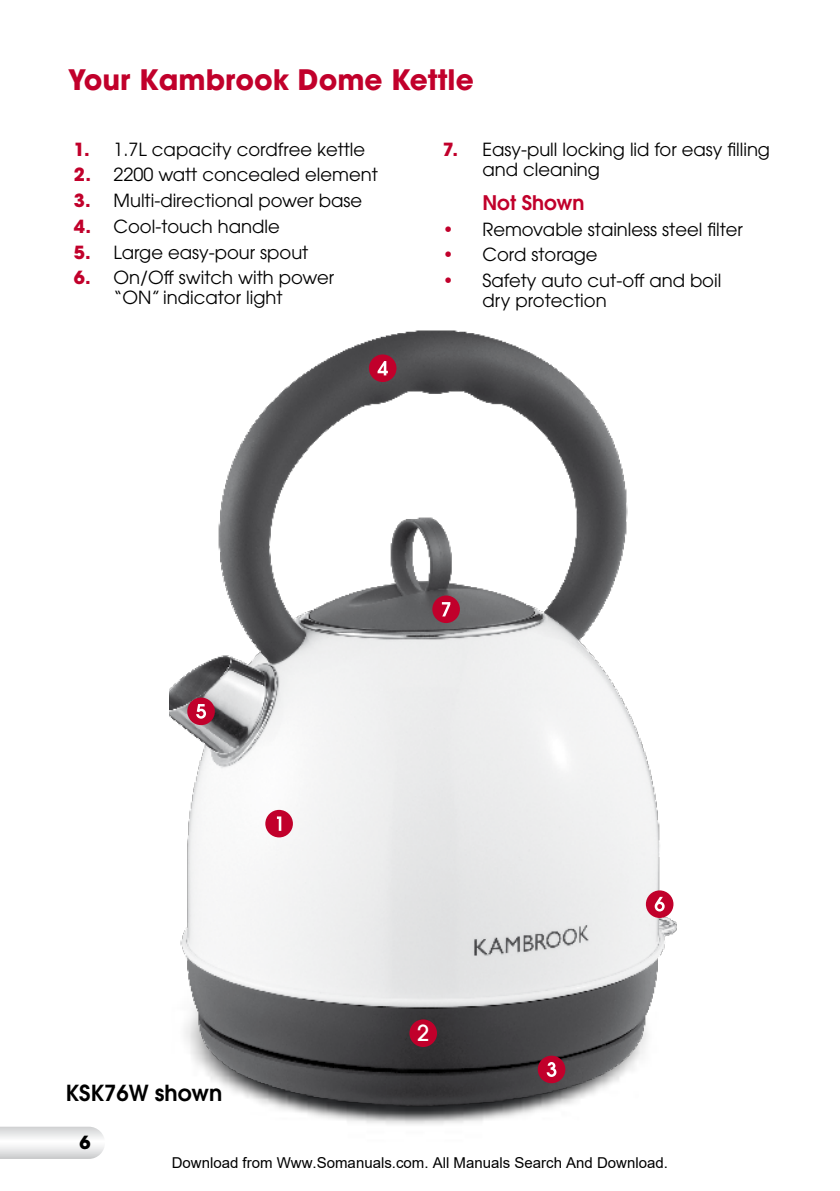
<style>
.page{position:relative;width:840px;height:1191px;background:#fff}
.page>*{position:absolute;margin:0;border:0;box-sizing:border-box;transform-origin:0 0}
.t1{font:700 28px "Avant Garde";color:#c1002b}
.t2{font:600 22px "Avant Garde";color:#000}
.t3{font:500 22px "Avant Garde";color:#fff}
.t4{font:600 20px "Avant Garde";color:#c1002b}
.t5{font:18px/20px "Avant Garde";color:#000}
.t6{font:700 18px "Avant Garde";color:#000}
.t7{font:15px "Arial";color:#000}
.s1{font-weight:700;color:#c1002b}
.s2{color:#c1002b}
</style>
<div class="page">
<svg style="left:0;top:1126px;width:102px;height:32px"></svg>
<img style="left:170px;top:330px;width:507px;height:788px">
<div style="left:265px;top:810px;width:28px;height:27px;background:#c1002b;border-radius:50%"></div>
<svg style="left:277px;top:816px;width:4px;height:15px"></svg>
<div style="left:187px;top:697px;width:28px;height:28px;background:#c1002b;border-radius:50%"></div>
<svg style="left:196px;top:704px;width:10px;height:14px"></svg>
<div style="left:432px;top:595px;width:27px;height:28px;background:#c1002b;border-radius:50%"></div>
<svg style="left:441px;top:602px;width:9px;height:14px"></svg>
<div style="left:409px;top:1019px;width:28px;height:28px;background:#c1002b;border-radius:50%"></div>
<div style="left:645px;top:890px;width:28px;height:28px;background:#c1002b;border-radius:50%"></div>
<svg style="left:654px;top:897px;width:10px;height:14px"></svg>
<div style="left:537px;top:1055px;width:28px;height:28px;background:#c1002b;border-radius:50%"></div>
<svg style="left:546px;top:1062px;width:10px;height:15px"></svg>
<div style="left:369px;top:354px;width:27px;height:28px;background:#c1002b;border-radius:50%"></div>
<svg style="left:377px;top:361px;width:10px;height:14px"></svg>
<h1 class="t1" style="left:68px;top:62px;width:407px">Your Kambrook Dome Kettle</h1>
<p class="t5" style="left:74px;top:139px;width:293px"><span class="s1">1.</span> 1.7L capacity cordfree kettle</p>
<p class="t5" style="left:74px;top:165px;width:305px"><span class="s1">2.</span> 2200 watt concealed element</p>
<p class="t5" style="left:74px;top:190px;width:290px"><span class="s1">3.</span> Multi-directional power base</p>
<p class="t5" style="left:74px;top:216px;width:207px"><span class="s1">4.</span> Cool-touch handle</p>
<p class="t5" style="left:74px;top:242px;width:236px"><span class="s1">5.</span> Large easy-pour spout</p>
<p class="t5" style="left:113px;top:267px;width:222px;text-indent:-40px"><span class="s1">6.</span> On/Off switch with power “ON” indicator light</p>
<p class="t5" style="left:482px;top:139px;width:289px;text-indent:-40px"><span class="s1">7.</span> Easy-pull locking lid for easy filling and cleaning</p>
<p class="t4" style="left:482px;top:189px;width:103px">Not Shown</p>
<p class="t5" style="left:442px;top:219px;width:301px"><span class="s2">•</span> Removable stainless steel filter</p>
<p class="t5" style="left:442px;top:245px;width:156px"><span class="s2">•</span> Cord storage</p>
<p class="t5" style="left:482px;top:270px;width:240px;text-indent:-40px"><span class="s2">•</span> Safety auto cut-off and boil dry protection</p>
<p class="t2" style="left:65px;top:1078px;width:158px">KSK76W shown</p>
<p class="t6" style="left:79px;top:1131px;width:13px">6</p>
<p class="t3" style="left:417px;top:1019px;width:14px">2</p>
<p class="t7" style="left:172px;top:1154px;width:497px">Download from Www.Somanuals.com. All Manuals Search And Download.</p>
</div>
